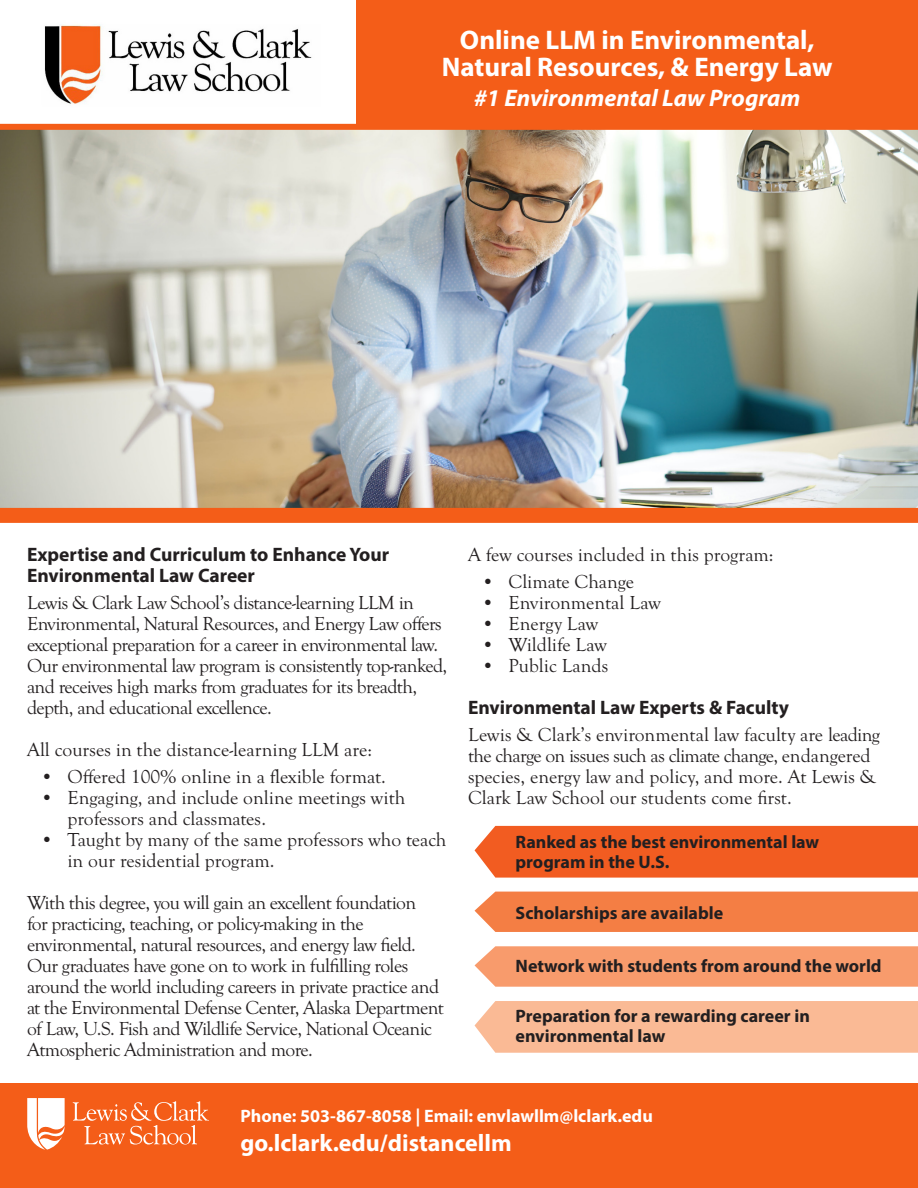
<style>
.page{position:relative;width:918px;height:1188px;background:#fff}
.page>*{position:absolute;margin:0;border:0;box-sizing:border-box;transform-origin:0 0}
.t1{font:700 27px/27px "Myriad Pro";color:#fff;text-align:center}
.t2{font:700 24px "Myriad Pro";color:#fff}
.t3{font:italic 700 24px "Myriad Pro";color:#fff}
.t4{font:19.5px/21px "Goudy Old Sty";letter-spacing:-.03em;color:#231f20}
.t5{font:19.5px/21px "Goudy Old Sty";color:#231f20}
.t6{font:700 19.5px "Myriad Pro";color:#231f20}
.t7{font:700 18px/19.5px "Myriad Pro";color:#231f20}
.t8{font:700 18px "Myriad Pro";color:#fff}
</style>
<div class="page">
<img style="left:0;top:130px;width:918px;height:378px">
<img style="left:44px;top:24px;width:268px;height:80px">
<div style="left:356px;top:0;width:562px;height:127px;background:#f45d18"></div>
<div style="left:0;top:124px;width:918px;height:6px;background:#f45d18"></div>
<div style="left:0;top:508px;width:918px;height:15px;background:#f45d18"></div>
<div style="left:0;top:1083px;width:918px;height:105px;background:#f45d18"></div>
<svg style="left:73px;top:1101px;width:136px;height:44px"></svg>
<svg style="left:27px;top:1098px;width:38px;height:52px"></svg>
<div style="left:475px;top:826px;width:443px;height:52px;background:#f25c21"></div>
<div style="left:475px;top:892px;width:443px;height:40px;background:#f47e44"></div>
<svg style="left:475px;top:946px;width:443px;height:41px"></svg>
<div style="left:475px;top:1001px;width:443px;height:52px;background:#faba95"></div>
<p class="t1" style="left:442px;top:25px;width:392px">Online LLM in Environmental,<br>Natural Resources, &amp; Energy Law</p>
<p class="t3" style="left:474px;top:82px;width:328px">#1 Environmental Law Program</p>
<p class="t6" style="left:27px;top:542px;width:364px">Expertise and Curriculum to Enhance Your</p>
<p class="t6" style="left:27px;top:563px;width:230px">Environmental Law Career</p>
<p class="t4" style="left:27px;top:593px;width:422px">Lewis &amp; Clark Law School’s distance-learning LLM in Environmental, Natural Resources, and Energy Law offers exceptional preparation for a career in environmental law.<br>Our environmental law program is consistently top-ranked, and receives high marks from graduates for its breadth, depth, and educational excellence.</p>
<p class="t5" style="left:27px;top:740px;width:347px">All courses in the distance-learning LLM are:</p>
<p class="t5" style="left:40px;top:767px;width:347px">• Offered 100% online in a flexible format.</p>
<p class="t5" style="left:68px;top:788px;width:339px;text-indent:-27px">• Engaging, and include online meetings with professors and classmates.</p>
<p class="t5" style="left:68px;top:830px;width:381px;text-indent:-27px">• Taught by many of the same professors who teach in our residential program.</p>
<p class="t4" style="left:27px;top:893px;width:418px">With this degree, you will gain an excellent foundation<br>for practicing, teaching, or policy-making in the environmental, natural resources, and energy law field.<br>Our graduates have gone on to work in fulfilling roles around the world including careers in private practice and at the Environmental Defense Center, Alaska Department of Law, U.S. Fish and Wildlife Service, National Oceanic Atmospheric Administration and more.</p>
<p class="t5" style="left:468px;top:544px;width:307px">A few courses included in this program:</p>
<p class="t5" style="left:482px;top:571px;width:154px">• Climate Change</p>
<p class="t5" style="left:482px;top:592px;width:181px">• Environmental Law</p>
<p class="t5" style="left:482px;top:613px;width:118px">• Energy Law</p>
<p class="t5" style="left:482px;top:634px;width:127px">• Wildlife Law</p>
<p class="t5" style="left:482px;top:655px;width:128px">• Public Lands</p>
<p class="t6" style="left:468px;top:694px;width:322px">Environmental Law Experts &amp; Faculty</p>
<p class="t5" style="left:468px;top:724px;width:414px">Lewis &amp; Clark’s environmental law faculty are leading the charge on issues such as climate change, endangered species, energy law and policy, and more. At Lewis &amp; Clark Law School our students come first.</p>
<p class="t7" style="left:516px;top:832px;width:305px">Ranked as the best environmental law program in the U.S.</p>
<p class="t7" style="left:516px;top:903px;width:209px">Scholarships are available</p>
<p class="t7" style="left:516px;top:955px;width:368px">Network with students from around the world</p>
<p class="t7" style="left:516px;top:1006px;width:296px">Preparation for a rewarding career in environmental law</p>
<p class="t8" style="left:241px;top:1104px;width:414px">Phone: 503-867-8058 | Email: envlawllm@lclark.edu</p>
<p class="t2" style="left:241px;top:1127px;width:273px">go.lclark.edu/distancellm</p>
</div>
